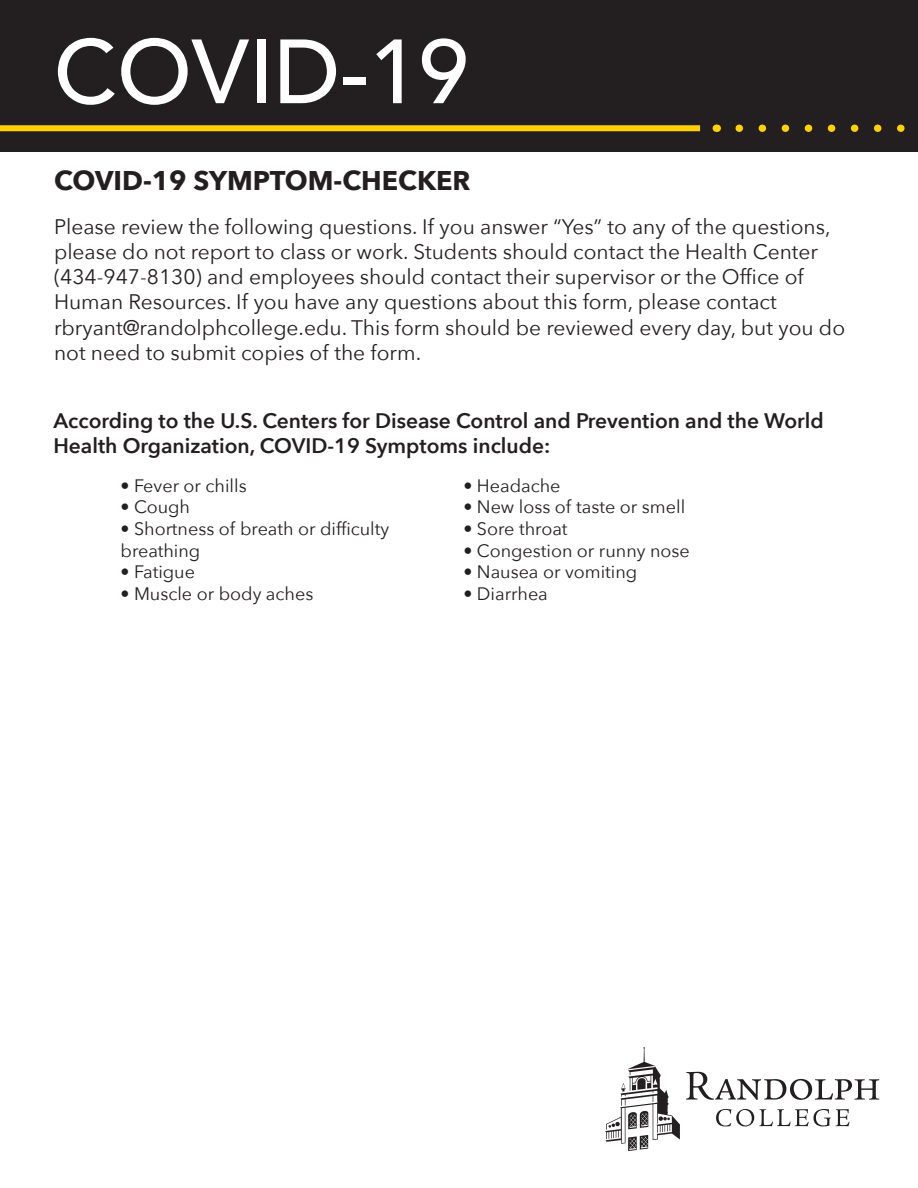
<style>
.page{position:relative;width:918px;height:1188px;background:#fff}
.page>*{position:absolute;margin:0;border:0;box-sizing:border-box;transform-origin:0 0}
.t1{font:500 90px "Avenir";color:#fff}
.t2{font:700 27px "Avenir Next";color:#231f20}
.t3{font:21px/25.2px "Avenir Next";color:#231f20}
.t4{font:600 21px/25.2px "Avenir Next";color:#231f20}
.t5{font:18px/21.6px "Avenir Next";color:#231f20}
</style>
<div class="page">
<div style="left:0;top:0;width:918px;height:151px;background:#231f20"></div>
<div style="left:0;top:125px;width:700px;height:6px;background:#fed105"></div>
<svg style="left:739px;top:124px;width:166px;height:8px"></svg>
<svg style="left:605px;top:1047px;width:75px;height:104px"></svg>
<svg style="left:686px;top:1072px;width:193px;height:28px"></svg>
<svg style="left:716px;top:1109px;width:133px;height:17px"></svg>
<p class="t1" style="left:54px;top:-6px;width:417px">COVID-19</p>
<p class="t2" style="left:54px;top:157px;width:418px">COVID-19 SYMPTOM-CHECKER</p>
<p class="t3" style="left:54px;top:213px;width:793px">Please review the following questions. If you answer “Yes” to any of the questions, please do not report to class or work. Students should contact the Health Center (434-947-8130) and employees should contact their supervisor or the Office of Human Resources. If you have any questions about this form, please contact rbryant@randolphcollege.edu. This form should be reviewed every day, but you do not need to submit copies of the form.</p>
<p class="t4" style="left:53px;top:408px;width:772px">According to the U.S. Centers for Disease Control and Prevention and the World<br>Health Organization, COVID-19 Symptoms include:</p>
<p class="t5" style="left:121px;top:474px;width:128px">• Fever or chills</p>
<p class="t5" style="left:121px;top:496px;width:71px">• Cough</p>
<p class="t5" style="left:121px;top:517px;width:270px">• Shortness of breath or difficulty breathing</p>
<p class="t5" style="left:121px;top:560px;width:76px">• Fatigue</p>
<p class="t5" style="left:121px;top:582px;width:194px">• Muscle or body aches</p>
<p class="t5" style="left:463px;top:474px;width:99px">• Headache</p>
<p class="t5" style="left:463px;top:496px;width:223px">• New loss of taste or smell</p>
<p class="t5" style="left:463px;top:517px;width:106px">• Sore throat</p>
<p class="t5" style="left:463px;top:539px;width:228px">• Congestion or runny nose</p>
<p class="t5" style="left:463px;top:560px;width:175px">• Nausea or vomiting</p>
<p class="t5" style="left:463px;top:582px;width:86px">• Diarrhea</p>
</div>
